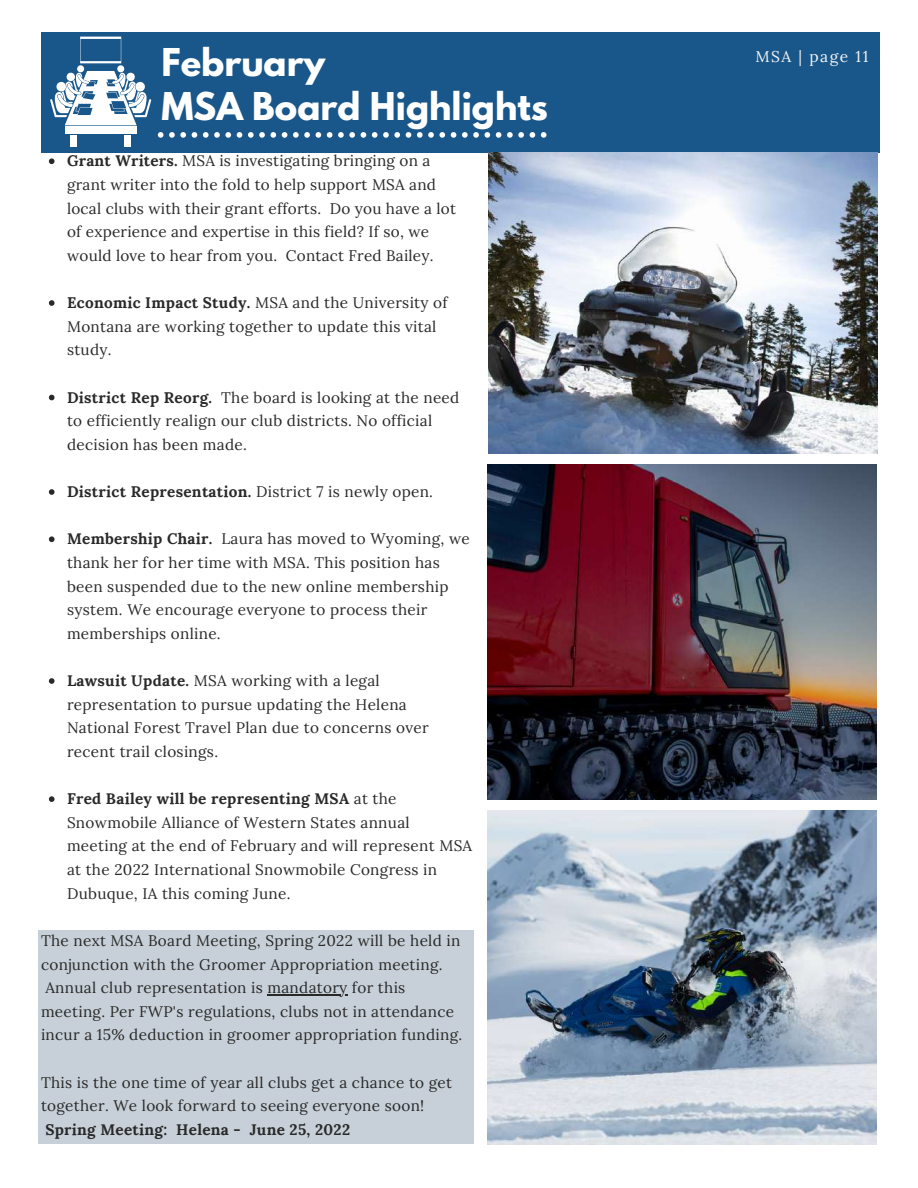
<style>
.page{position:relative;width:918px;height:1188px;background:#fff}
.page>*{position:absolute;margin:0;border:0;box-sizing:border-box;transform-origin:0 0}
.t1{font:700 35.85px "League Spartan";letter-spacing:.03em;color:#fff}
.t2{font:700 33.9px/43.8px "League Spartan";color:#fff}
.t3{font:15.6px "Lora";letter-spacing:.1em;color:#f4f4f4}
.t4{font:15.3px/23.7px "Lora";letter-spacing:.02em;color:#292929}
.t5{font:700 15.3px "Lora";letter-spacing:.02em;color:#292929}
.s1{font-weight:700}
.s2{font-weight:400}
</style>
<div class="page">
<div style="left:41px;top:32px;width:838px;height:120px;background:#19578b"></div>
<div style="left:39px;top:930px;width:435px;height:214px;background:#c7d0d8"></div>
<svg style="left:49px;top:158px;width:6px;height:6px"></svg>
<svg style="left:49px;top:300px;width:6px;height:6px"></svg>
<svg style="left:49px;top:395px;width:6px;height:5px"></svg>
<svg style="left:49px;top:489px;width:6px;height:6px"></svg>
<svg style="left:49px;top:536px;width:6px;height:6px"></svg>
<svg style="left:49px;top:678px;width:6px;height:6px"></svg>
<svg style="left:49px;top:796px;width:6px;height:6px"></svg>
<hr style="left:267px;top:994px;width:81px;height:1px;background:#292929">
<img style="left:487px;top:465px;width:390px;height:334px">
<img style="left:487px;top:810px;width:390px;height:334px">
<img style="left:488px;top:153px;width:389px;height:301px">
<svg style="left:158px;top:132px;width:388px;height:6px"></svg>
<div style="left:65px;top:126px;width:72px;height:8px;background:#fff"></div>
<svg style="left:50px;top:37px;width:101px;height:88px"></svg>
<div style="left:70px;top:135px;width:7px;height:12px;background:#fff"></div>
<div style="left:125px;top:135px;width:6px;height:12px;background:#fff"></div>
<h2 class="t2" style="left:162px;top:45px;width:388px">February<br>MSA Board Highlights</h2>
<p class="t3" style="left:755px;top:46px;width:115px">MSA | page 11</p>
<h1 class="t1" style="left:266px;top:100px;width:559px">Trans-Montana Charity Ride</h1>
<p class="t4" style="left:67px;top:149px;width:391px"><span class="s1">Grant Writers.</span> MSA is investigating bringing on a grant writer into the fold to help support MSA and local clubs with their grant efforts. Do you have a lot of experience and expertise in this field? If so, we would love to hear from you. Contact Fred Bailey.</p>
<p class="t4" style="left:67px;top:291px;width:382px"><span class="s1">Economic Impact Study.</span> MSA and the University of<br>Montana are working together to update this vital study.</p>
<p class="t4" style="left:67px;top:385px;width:394px"><span class="s1">District Rep Reorg.</span> The board is looking at the need to efficiently realign our club districts. No official decision has been made.</p>
<p class="t5" style="left:67px;top:482px;width:368px">District Representation. <span class="s2">District 7 is newly open.</span></p>
<p class="t4" style="left:67px;top:527px;width:404px"><span class="s1">Membership Chair.</span> Laura has moved to Wyoming, we thank her for her time with MSA. This position has been suspended due to the new online membership system. We encourage everyone to process their memberships online.</p>
<p class="t4" style="left:67px;top:669px;width:363px"><span class="s1">Lawsuit Update.</span> MSA working with a legal representation to pursue updating the Helena National Forest Travel Plan due to concerns over recent trail closings.</p>
<p class="t4" style="left:67px;top:787px;width:407px"><span class="s1">Fred Bailey will be representing MSA</span> at the Snowmobile Alliance of Western States annual meeting at the end of February and will represent MSA at the 2022 International Snowmobile Congress in Dubuque, IA this coming June.</p>
<p class="t4" style="left:41px;top:929px;width:423px">The next MSA Board Meeting, Spring 2022 will be held in conjunction with the Groomer Appropriation meeting.<br>Annual club representation is mandatory for this meeting. Per FWP's regulations, clubs not in attendance incur a 15% deduction in groomer appropriation funding.</p>
<p class="t4" style="left:41px;top:1070px;width:413px">This is the one time of year all clubs get a chance to get together. We look forward to seeing everyone soon!</p>
<p class="t5" style="left:45px;top:1120px;width:306px">Spring Meeting: Helena - June 25, 2022</p>
</div>
